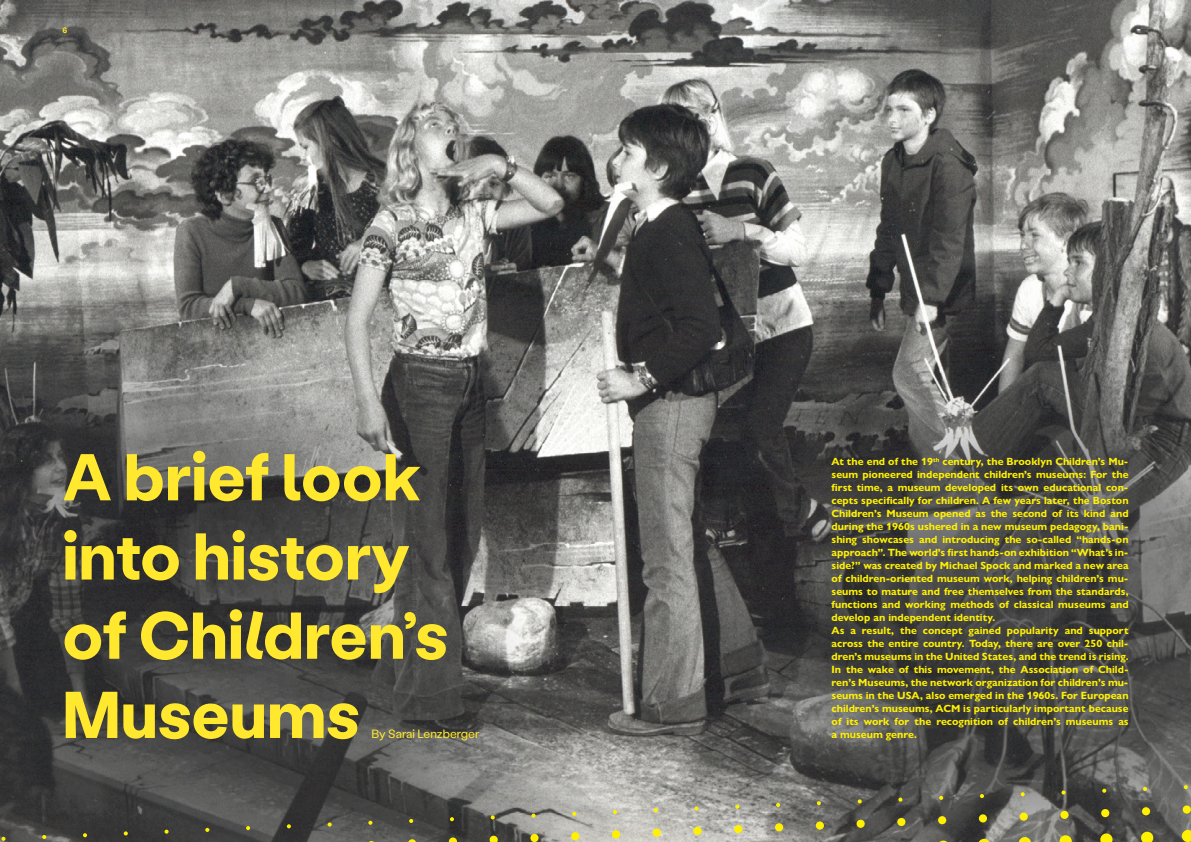
<style>
.page{position:relative;width:1191px;height:842px;background:#fff}
.page>*{position:absolute;margin:0;border:0;box-sizing:border-box;transform-origin:0 0}
.ASK-TITLE{font:700 66px "Labil Grotesk";color:#ffe82e}
.ASK-TITLE-2{font:12px "Labil Grotesk";color:#ffe82e}
.ASK-plain{font:700 10.5px/13px "Gill Sans Nova";color:#fff101;text-align:justify}
.t1{font:700 8px "Labil Grotesk";color:#ffe82e}
</style>
<div class="page">
<img style="left:0;top:0;width:1191px;height:842px">
<svg style="left:1183px;top:785px;width:4px;height:4px"></svg>
<svg style="left:1143px;top:787px;width:4px;height:4px"></svg>
<svg style="left:1102px;top:789px;width:4px;height:4px"></svg>
<svg style="left:1061px;top:790px;width:4px;height:5px"></svg>
<svg style="left:1020px;top:792px;width:4px;height:4px"></svg>
<svg style="left:980px;top:794px;width:4px;height:4px"></svg>
<svg style="left:939px;top:796px;width:4px;height:4px"></svg>
<svg style="left:898px;top:797px;width:4px;height:5px"></svg>
<svg style="left:857px;top:799px;width:4px;height:4px"></svg>
<svg style="left:817px;top:801px;width:4px;height:4px"></svg>
<svg style="left:776px;top:803px;width:4px;height:4px"></svg>
<svg style="left:735px;top:805px;width:4px;height:4px"></svg>
<svg style="left:694px;top:806px;width:4px;height:5px"></svg>
<svg style="left:653px;top:808px;width:5px;height:4px"></svg>
<svg style="left:613px;top:810px;width:4px;height:4px"></svg>
<svg style="left:572px;top:812px;width:4px;height:4px"></svg>
<svg style="left:531px;top:813px;width:4px;height:5px"></svg>
<svg style="left:490px;top:815px;width:5px;height:4px"></svg>
<svg style="left:450px;top:817px;width:4px;height:4px"></svg>
<svg style="left:409px;top:819px;width:4px;height:4px"></svg>
<svg style="left:368px;top:821px;width:4px;height:4px"></svg>
<svg style="left:327px;top:822px;width:5px;height:5px"></svg>
<svg style="left:287px;top:824px;width:4px;height:4px"></svg>
<svg style="left:246px;top:826px;width:4px;height:4px"></svg>
<svg style="left:205px;top:828px;width:4px;height:4px"></svg>
<svg style="left:164px;top:829px;width:5px;height:5px"></svg>
<svg style="left:124px;top:831px;width:4px;height:4px"></svg>
<svg style="left:83px;top:833px;width:4px;height:4px"></svg>
<svg style="left:42px;top:835px;width:4px;height:4px"></svg>
<svg style="left:1px;top:837px;width:5px;height:4px"></svg>
<svg style="left:1182px;top:805px;width:9px;height:9px"></svg>
<div style="left:1141px;top:807px;width:9px;height:8px;background:#fff101;border-radius:50%"></div>
<div style="left:1101px;top:809px;width:8px;height:8px;background:#fff101;border-radius:50%"></div>
<div style="left:1060px;top:811px;width:8px;height:8px;background:#fff101;border-radius:50%"></div>
<div style="left:1019px;top:812px;width:9px;height:9px;background:#fff101;border-radius:50%"></div>
<svg style="left:978px;top:814px;width:9px;height:9px"></svg>
<div style="left:938px;top:816px;width:8px;height:8px;background:#fff101;border-radius:50%"></div>
<div style="left:897px;top:818px;width:8px;height:8px;background:#fff101;border-radius:50%"></div>
<div style="left:856px;top:819px;width:8px;height:9px;background:#fff101;border-radius:50%"></div>
<svg style="left:815px;top:821px;width:9px;height:9px"></svg>
<div style="left:775px;top:823px;width:8px;height:8px;background:#fff101;border-radius:50%"></div>
<div style="left:734px;top:825px;width:8px;height:8px;background:#fff101;border-radius:50%"></div>
<div style="left:693px;top:827px;width:8px;height:8px;background:#fff101;border-radius:50%"></div>
<svg style="left:652px;top:828px;width:9px;height:9px"></svg>
<div style="left:612px;top:830px;width:8px;height:9px;background:#fff101;border-radius:50%"></div>
<div style="left:571px;top:832px;width:8px;height:8px;background:#fff101;border-radius:50%"></div>
<div style="left:530px;top:834px;width:8px;height:8px;background:#fff101;border-radius:50%"></div>
<svg style="left:489px;top:836px;width:9px;height:6px"></svg>
<svg style="left:449px;top:837px;width:8px;height:5px"></svg>
<svg style="left:408px;top:839px;width:8px;height:3px"></svg>
<svg style="left:1181px;top:830px;width:10px;height:12px"></svg>
<svg style="left:1140px;top:831px;width:13px;height:11px"></svg>
<svg style="left:1100px;top:833px;width:12px;height:9px"></svg>
<svg style="left:1059px;top:835px;width:13px;height:7px"></svg>
<svg style="left:1018px;top:837px;width:13px;height:5px"></svg>
<svg style="left:977px;top:839px;width:13px;height:3px"></svg>
<svg style="left:937px;top:840px;width:12px;height:2px"></svg>
<p class="t1" style="left:62px;top:25px;width:6px">6</p>
<p class="ASK-TITLE" style="left:62px;top:432px;width:360px">A brief look</p>
<p class="ASK-TITLE" style="left:62px;top:511px;width:349px">into history</p>
<p class="ASK-TITLE" style="left:62px;top:591px;width:387px">of Children’s</p>
<p class="ASK-TITLE" style="left:62px;top:670px;width:299px">Museums</p>
<p class="ASK-TITLE-2" style="left:371px;top:726px;width:110px">By Sarai Lenzberger</p>
<p class="ASK-plain" style="left:831px;top:455px;width:298px">At the end of the 19<sup>th</sup> century, the Brooklyn Children’s Mu&shy;seum pioneered independent children’s museums: For the first time, a museum developed its own educational con&shy;cepts specifically for children. A few years later, the Boston Children’s Museum opened as the second of its kind and during the 1960s ushered in a new museum pedagogy, bani&shy;shing showcases and introducing the so-called “hands-on approach”. The world’s first hands-on exhibition “What’s in&shy;side?” was created by Michael Spock and marked a new area of children-oriented museum work, helping children’s mu&shy;seums to mature and free themselves from the standards, functions and working methods of classical museums and develop an independent identity.</p>
<p class="ASK-plain" style="left:831px;top:624px;width:298px">As a result, the concept gained popularity and support across the entire country. Today, there are over 250 chil&shy;dren’s museums in the United States, and the trend is rising.<br>In the wake of this movement, the Association of Child&shy;ren’s Museums, the network organization for children’s mu&shy;seums in the USA, also emerged in the 1960s. For European children’s museums, ACM is particularly important because of its work for the recognition of children’s museums as a museum genre.</p>
</div>
